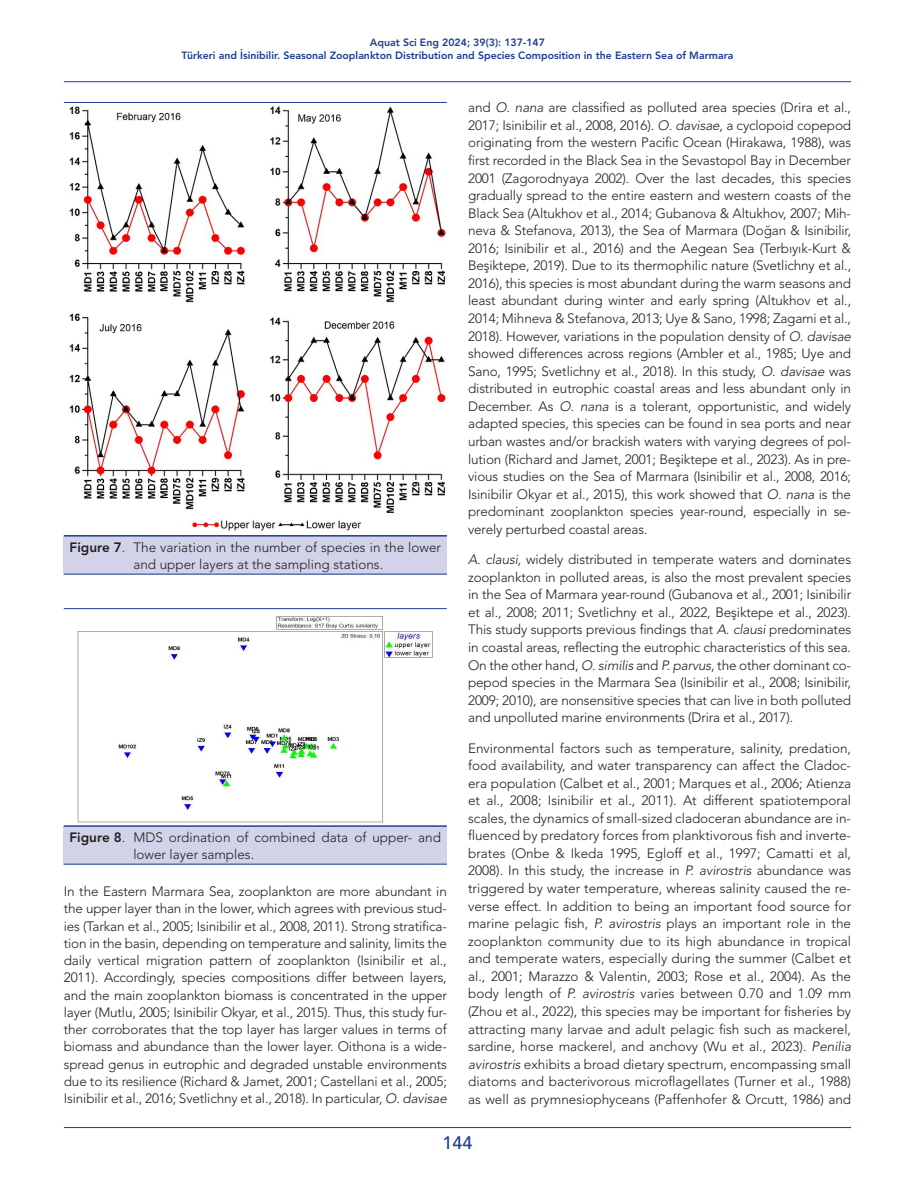
<style>
.page{position:relative;width:915px;height:1191px;background:#fff}
.page>*{position:absolute;margin:0;border:0;box-sizing:border-box;transform-origin:0 0}
.t1{font:500 18px "Avenir LT Std";color:#1c3d92}
.Ana_Metin{font:300 13.5px/17.5px "Avenir LT Std";letter-spacing:-.01em;color:#231f20;text-align:justify}
.Ara_Baslik{font:300 13.5px/17.2px "Avenir LT Std";color:#231f20;text-align:center}
.t2{font:800 10.5px/12.6px "Avenir LT Std";color:#1c3d92;text-align:center}
.s1{font-weight:800}
.s2{font-style:italic}
</style>
<div class="page">
<hr style="left:64px;top:1127px;width:786px;height:1px;background:#1c3d92">
<hr style="left:64px;top:81px;width:786px;height:1px;background:#1c3d92">
<div style="left:64px;top:535px;width:382px;height:39px;background:#d2d3e8"></div>
<hr style="left:64px;top:574px;width:383px;height:1px;background:#224092">
<img style="left:70px;top:106px;width:376px;height:425px">
<hr style="left:64px;top:102px;width:382px;height:1px;background:#224092">
<hr style="left:64px;top:535px;width:382px;height:1px;background:#224092">
<img style="left:77px;top:617px;width:356px;height:206px">
<div style="left:64px;top:825px;width:382px;height:39px;background:#d2d3e8"></div>
<hr style="left:64px;top:863px;width:382px;height:1px;background:#224092">
<hr style="left:64px;top:608px;width:382px;height:1px;background:#224092">
<hr style="left:64px;top:825px;width:382px;height:1px;background:#224092">
<p class="t2" style="left:181px;top:36px;width:553px">Aquat Sci Eng 2024; 39(3): 137-147<br>Türkeri and İsinibilir. Seasonal Zooplankton Distribution and Species Composition in the Eastern Sea of Marmara</p>
<p class="Ara_Baslik" style="left:70px;top:538px;width:373px"><span class="s1">Figure 7</span>. The variation in the number of species in the lower and upper layers at the sampling stations.</p>
<p class="Ara_Baslik" style="left:133px;top:828px;width:309px;text-align:left;text-indent:-64px"><span class="s1">Figure 8</span>. MDS ordination of combined data of upper- and lower layer samples.</p>
<p class="Ana_Metin" style="left:64px;top:882px;width:384px">In the Eastern Marmara Sea, zooplankton are more abundant in the upper layer than in the lower, which agrees with previous stud&shy;ies (Tarkan et al., 2005; Isinibilir et al., 2008, 2011). Strong stratifica&shy;tion in the basin, depending on temperature and salinity, limits the daily vertical migration pattern of zooplankton (Isinibilir et al., 2011). Accordingly, species compositions differ between layers, and the main zooplankton biomass is concentrated in the upper layer (Mutlu, 2005; Isinibilir Okyar, et al., 2015). Thus, this study fur&shy;ther corroborates that the top layer has larger values in terms of biomass and abundance than the lower layer. Oithona is a wide&shy;spread genus in eutrophic and degraded unstable environments due to its resilience (Richard &amp; Jamet, 2001; Castellani et al., 2005; Isinibilir et al., 2016; Svetlichny et al., 2018). In particular, <span class="s2">O. davisae</span></p>
<p class="Ana_Metin" style="left:468px;top:99px;width:384px">and <span class="s2">O. nana</span> are classified as polluted area species (Drira et al., 2017; Isinibilir et al., 2008, 2016). <span class="s2">O. davisae</span>, a cyclopoid copepod originating from the western Pacific Ocean (Hirakawa, 1988), was first recorded in the Black Sea in the Sevastopol Bay in December 2001 (Zagorodnyaya 2002). Over the last decades, this species gradually spread to the entire eastern and western coasts of the Black Sea (Altukhov et al., 2014; Gubanova &amp; Altukhov, 2007; Mih&shy;neva &amp; Stefanova, 2013), the Sea of Marmara (Doğan &amp; Isinibilir, 2016; Isinibilir et al., 2016) and the Aegean Sea (Terbıyık-Kurt &amp; Beşiktepe, 2019). Due to its thermophilic nature (Svetlichny et al., 2016), this species is most abundant during the warm seasons and least abundant during winter and early spring (Altukhov et al., 2014; Mihneva &amp; Stefanova, 2013; Uye &amp; Sano, 1998; Zagami et al., 2018). However, variations in the population density of <span class="s2">O. davisae </span>showed differences across regions (Ambler et al., 1985; Uye and Sano, 1995; Svetlichny et al., 2018). In this study, <span class="s2">O. davisae</span> was distributed in eutrophic coastal areas and less abundant only in December. As <span class="s2">O. nana</span> is a tolerant, opportunistic, and widely adapted species, this species can be found in sea ports and near urban wastes and/or brackish waters with varying degrees of pol&shy;lution (Richard and Jamet, 2001; Beşiktepe et al., 2023). As in pre&shy;vious studies on the Sea of Marmara (Isinibilir et al., 2008, 2016; Isinibilir Okyar et al., 2015), this work showed that <span class="s2">O. nana</span> is the predominant zooplankton species year-round, especially in se&shy;verely perturbed coastal areas.</p>
<p class="Ana_Metin" style="left:468px;top:550px;width:384px"><span class="s2">A. clausi,</span> widely distributed in temperate waters and dominates zooplankton in polluted areas, is also the most prevalent species in the Sea of Marmara year-round (Gubanova et al., 2001; Isinibilir et al., 2008; 2011; Svetlichny et al., 2022, Beşiktepe et al., 2023).<br>This study supports previous findings that <span class="s2">A. clausi</span> predominates in coastal areas, reflecting the eutrophic characteristics of this sea.<br>On the other hand, <span class="s2">O. similis</span> and <span class="s2">P. parvus</span>, the other dominant co&shy;pepod species in the Marmara Sea (Isinibilir et al., 2008; Isinibilir, 2009; 2010), are nonsensitive species that can live in both polluted and unpolluted marine environments (Drira et al., 2017).</p>
<p class="Ana_Metin" style="left:468px;top:739px;width:384px">Environmental factors such as temperature, salinity, predation, food availability, and water transparency can affect the Cladoc&shy;era population (Calbet et al., 2001; Marques et al., 2006; Atienza et al., 2008; Isinibilir et al., 2011). At different spatiotemporal scales, the dynamics of small-sized cladoceran abundance are in&shy;fluenced by predatory forces from planktivorous fish and inverte&shy;brates (Onbe &amp; Ikeda 1995, Egloff et al., 1997; Camatti et al, 2008). In this study, the increase in <span class="s2">P. avirostris</span> abundance was triggered by water temperature, whereas salinity caused the re&shy;verse effect. In addition to being an important food source for marine pelagic fish, <span class="s2">P. avirostris</span> plays an important role in the zooplankton community due to its high abundance in tropical and temperate waters, especially during the summer (Calbet et al., 2001; Marazzo &amp; Valentin, 2003; Rose et al., 2004). As the body length of <span class="s2">P. avirostris</span> varies between 0.70 and 1.09 mm (Zhou et al., 2022), this species may be important for fisheries by attracting many larvae and adult pelagic fish such as mackerel, sardine, horse mackerel, and anchovy (Wu et al., 2023). <span class="s2">Penilia avirostris</span> exhibits a broad dietary spectrum, encompassing small diatoms and bacterivorous microflagellates (Turner et al., 1988) as well as prymnesiophyceans (Paffenhofer &amp; Orcutt, 1986) and</p>
<h1 class="t1" style="left:442px;top:1132px;width:32px">144</h1>
</div>
